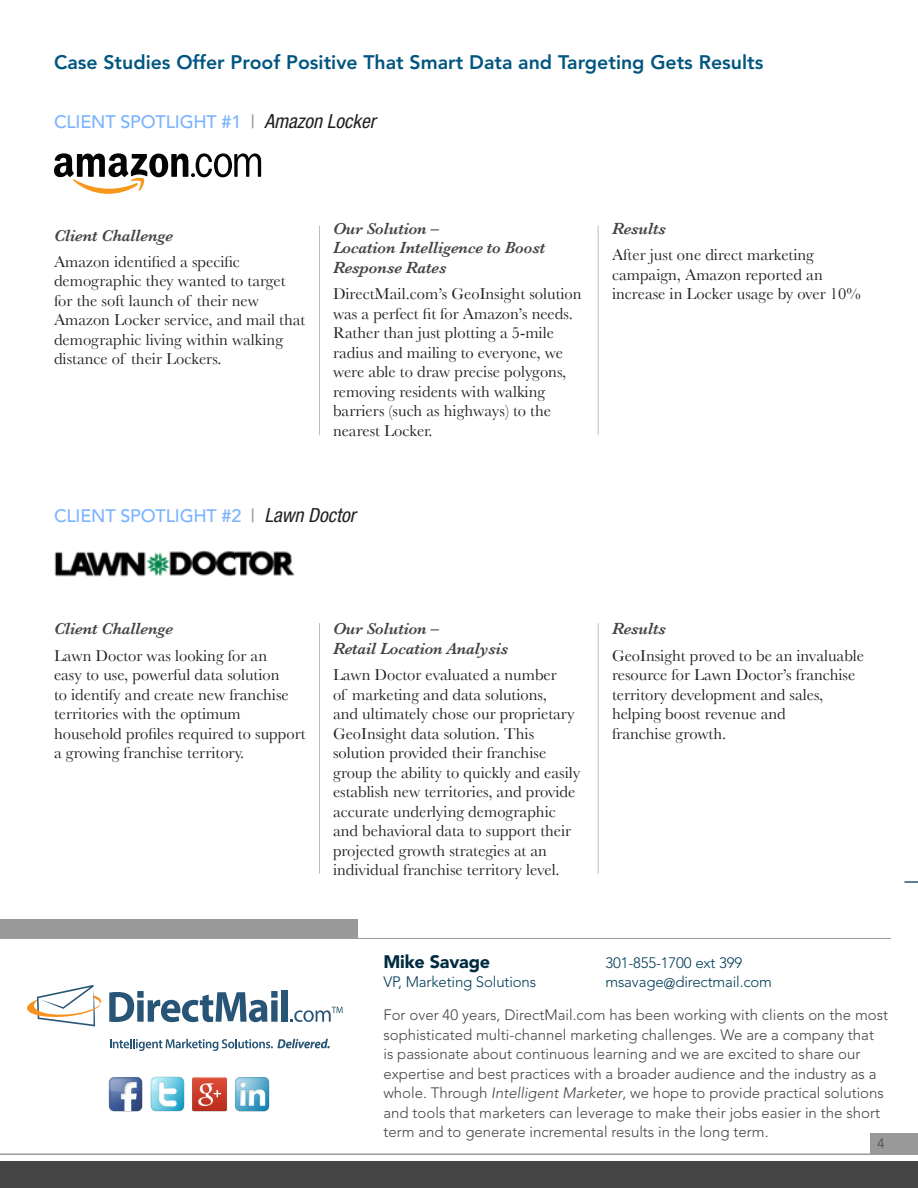
<style>
.page{position:relative;width:918px;height:1188px;background:#fff}
.page>*{position:absolute;margin:0;border:0;box-sizing:border-box;transform-origin:0 0}
.Sub_Head{font:800 19.5px "Avenir";color:#005680}
.Bullet__Head{font:500 18px "Avenir";letter-spacing:-.01em;color:#7ab3ff}
.Bullet_Text{font:900 18px "Avenir";letter-spacing:-.01em;color:#002b40}
.Body_Copy{font:16.5px/19.5px "Baskerville";color:#231f20}
.Bullet__Sub{font:italic 600 16.5px/19.5px "Baskerville";letter-spacing:-.01em;color:#444}
.Body_Copy-2{font:300 15px/19.5px "Avenir";color:#444}
.Bullet_Text-2{font:300 15px "Avenir";letter-spacing:-.01em;color:#003c59}
.t1{font:300 13.5px "Avenir";color:#444}
.s1{color:#999}
.s2{font-family:"Helvetica Neue LT Std";font-weight:400;font-style:italic;font-stretch:condensed;font-size:19.5px;color:#231f20}
.s3{font-style:italic}
</style>
<div class="page">
<hr style="left:0;top:1153px;width:918px;height:2px;background:#999">
<div style="left:871px;top:1133px;width:47px;height:20px;background:#999"></div>
<svg style="left:27px;top:985px;width:74px;height:41px"></svg>
<div style="left:282px;top:991px;width:6px;height:31px;background:#285576"></div>
<svg style="left:109px;top:991px;width:169px;height:31px"></svg>
<svg style="left:291px;top:1007px;width:52px;height:15px"></svg>
<svg style="left:110px;top:1039px;width:220px;height:12px"></svg>
<hr style="left:0;top:938px;width:891px;height:1px;background:#999">
<img style="left:108px;top:1077px;width:35px;height:35px">
<img style="left:235px;top:1077px;width:35px;height:35px">
<img style="left:150px;top:1076px;width:35px;height:36px">
<img style="left:192px;top:1077px;width:35px;height:35px">
<div style="left:0;top:920px;width:357px;height:18px;background:#999"></div>
<div style="left:0;top:1161px;width:918px;height:27px;background:#444"></div>
<svg style="left:904px;top:881px;width:14px;height:2px"></svg>
<svg style="left:54px;top:153px;width:207px;height:41px"></svg>
<img style="left:54px;top:550px;width:241px;height:27px">
<hr style="left:319px;top:226px;width:1px;height:209px;background:#bcbdc0">
<hr style="left:319px;top:623px;width:1px;height:251px;background:#bcbdc0">
<hr style="left:598px;top:226px;width:1px;height:209px;background:#bcbdc0">
<hr style="left:598px;top:623px;width:1px;height:251px;background:#bcbdc0">
<p class="Sub_Head" style="left:54px;top:51px;width:711px">Case Studies Offer Proof Positive That Smart Data and Targeting Gets Results</p>
<p class="Bullet__Head" style="left:54px;top:111px;width:323px">CLIENT SPOTLIGHT #1 <span class="s1">|</span> <span class="s2">Amazon Locker</span></p>
<p class="Bullet__Sub" style="left:54px;top:225px;width:121px">Client Challenge</p>
<p class="Body_Copy" style="left:54px;top:252px;width:253px">Amazon identified a specific demographic they wanted to target for the soft launch of their new<br>Amazon Locker service, and mail that demographic living within walking distance of their Lockers.</p>
<p class="Bullet__Sub" style="left:333px;top:219px;width:214px">Our Solution –<br>Location Intelligence to Boost<br>Response Rates</p>
<p class="Body_Copy" style="left:333px;top:284px;width:250px">DirectMail.com’s GeoInsight solution was a perfect fit for Amazon’s needs.<br>Rather than just plotting a 5-mile radius and mailing to everyone, we were able to draw precise polygons, removing residents with walking barriers (such as highways) to the nearest Locker.</p>
<p class="Bullet__Head" style="left:54px;top:505px;width:303px">CLIENT SPOTLIGHT #2 <span class="s1">|</span> <span class="s2">Lawn Doctor</span></p>
<p class="Bullet__Sub" style="left:612px;top:219px;width:56px">Results</p>
<p class="Body_Copy" style="left:612px;top:245px;width:250px">After just one direct marketing campaign, Amazon reported an increase in Locker usage by over 10%</p>
<p class="Bullet__Sub" style="left:54px;top:619px;width:121px">Client Challenge</p>
<p class="Body_Copy" style="left:54px;top:645px;width:253px">Lawn Doctor was looking for an<br>easy to use, powerful data solution<br>to identify and create new franchise territories with the optimum household profiles required to support a growing franchise territory.</p>
<p class="Bullet__Sub" style="left:333px;top:619px;width:177px">Our Solution –<br>Retail Location Analysis</p>
<p class="Body_Copy" style="left:333px;top:665px;width:249px">Lawn Doctor evaluated a number<br>of marketing and data solutions,<br>and ultimately chose our proprietary GeoInsight data solution. This solution provided their franchise group the ability to quickly and easily establish new territories, and provide accurate underlying demographic and behavioral data to support their projected growth strategies at an individual franchise territory level.</p>
<p class="Bullet__Sub" style="left:612px;top:619px;width:56px">Results</p>
<p class="Body_Copy" style="left:612px;top:645px;width:253px">GeoInsight proved to be an invaluable resource for Lawn Doctor’s franchise territory development and sales, helping boost revenue and<br>franchise growth.</p>
<p class="Bullet_Text" style="left:383px;top:951px;width:108px">Mike Savage</p>
<p class="Bullet_Text-2" style="left:605px;top:954px;width:138px">301-855-1700 ext 399</p>
<p class="Bullet_Text-2" style="left:383px;top:973px;width:154px">VP, Marketing Solutions</p>
<p class="Bullet_Text-2" style="left:605px;top:973px;width:168px">msavage@directmail.com</p>
<p class="Body_Copy-2" style="left:383px;top:1005px;width:506px">For over 40 years, DirectMail.com has been working with clients on the most sophisticated multi-channel marketing challenges. We are a company that<br>is passionate about continuous learning and we are excited to share our expertise and best practices with a broader audience and the industry as a whole. Through <span class="s3">Intelligent Marketer</span>, we hope to provide practical solutions and tools that marketers can leverage to make their jobs easier in the short term and to generate incremental results in the long term.</p>
<p class="t1" style="left:877px;top:1136px;width:9px">4</p>
</div>
